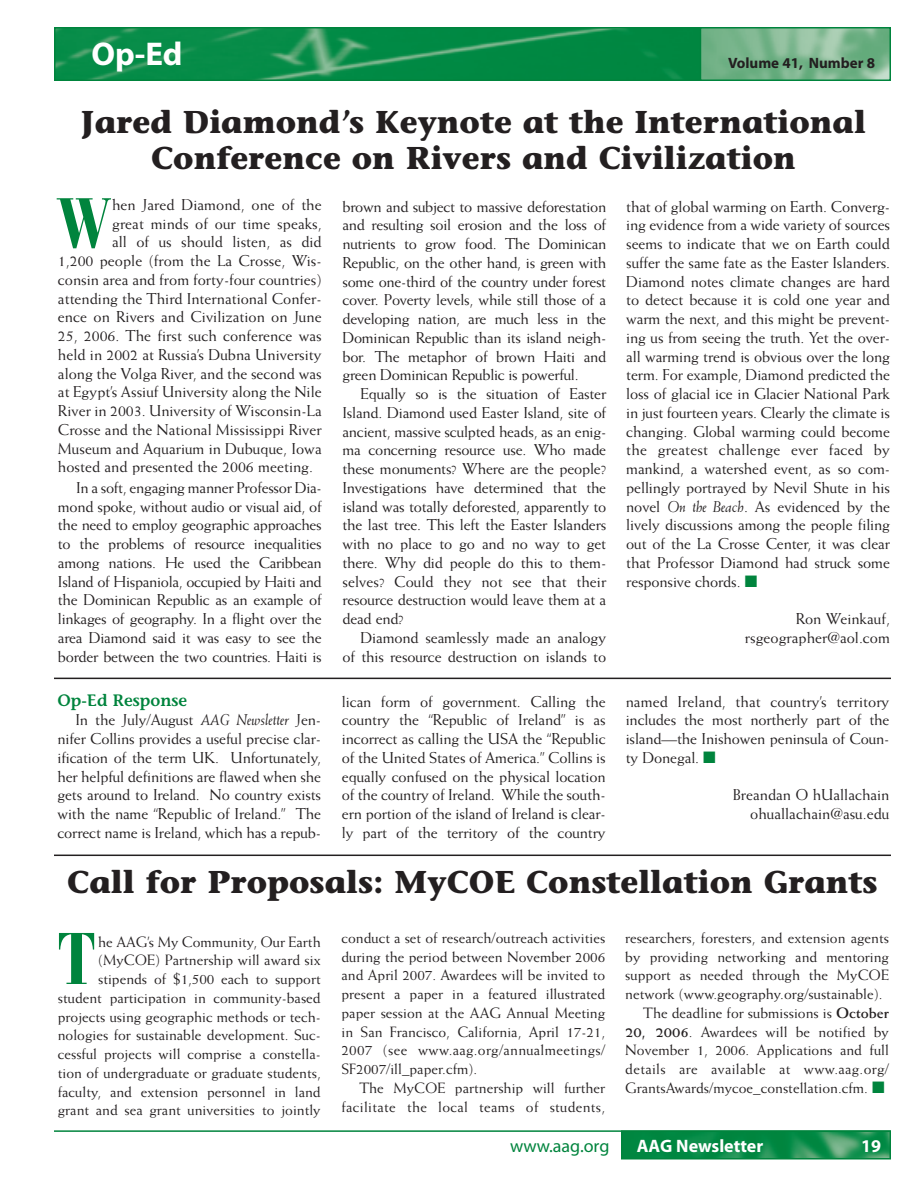
<style>
.page{position:relative;width:918px;height:1188px;background:#fff}
.page>*{position:absolute;margin:0;border:0;box-sizing:border-box;transform-origin:0 0}
.t1{font:700 condensed 72.45px "Bauer Bodoni";color:#00843d}
.t2{font:700 condensed 69.75px "Bauer Bodoni";color:#00843d}
.t3{font:700 33px "Myriad";color:#fff}
.t4{font:700 31.5px/36px "Stone Informal";color:#231f20;text-align:center}
.t5{font:700 18px "Myriad";color:#fff}
.t6{font:18px "Myriad";color:#00843d}
.t7{font:600 16.5px "Stone Informal";color:#00843d}
.t8{font:15.75px/18.8px "Weiss";color:#231f20;text-align:justify}
.t9{font:15px/18.8px "Weiss";color:#231f20;text-align:right}
.t10{font:15px/18.8px "Weiss";letter-spacing:.02em;color:#231f20;text-align:right}
.t11{font:700 15px "Myriad";color:#231f20}
.s1{font-style:italic}
.s2{color:#00843d}
.s3{font-weight:700}
</style>
<div class="page">
<img style="left:624px;top:1133px;width:264px;height:24px">
<div style="left:621px;top:1130px;width:270px;height:30px;border:2px solid #00843d"></div>
<hr style="left:54px;top:1130px;width:837px;height:2px;background:#00843d">
<img style="left:57px;top:30px;width:643px;height:48px">
<div style="left:54px;top:27px;width:837px;height:54px;border:2px solid #00843d"></div>
<img style="left:703px;top:30px;width:185px;height:48px">
<div style="left:700px;top:27px;width:191px;height:54px;border:2px solid #00843d"></div>
<hr style="left:54px;top:678px;width:837px;height:1px;background:#231f20">
<hr style="left:54px;top:855px;width:837px;height:1px;background:#231f20">
<h3 class="t3" style="left:91px;top:42px;width:93px">Op-Ed</h3>
<p class="t11" style="left:728px;top:57px;width:148px">Volume 41, Number 8</p>
<h3 class="t4" style="left:81px;top:107px;width:787px">Jared Diamond’s Keynote at the International<br>Conference on Rivers and Civilization</h3>
<h2 class="t2" style="left:58px;top:197px;width:53px">W</h2>
<p class="t8" style="left:112px;top:196px;width:211px">hen Jared Diamond, one of the</p>
<p class="t8" style="left:342px;top:198px;width:265px">brown and subject to massive deforestation and resulting soil erosion and the loss of nutrients to grow food. The Dominican Republic, on the other hand, is green with some one-third of the country under forest cover. Poverty levels, while still those of a developing nation, are much less in the Dominican Republic than its island neigh&shy;bor. The metaphor of brown Haiti and green Dominican Republic is powerful.</p>
<p class="t8" style="left:342px;top:385px;width:265px;text-indent:18px">Equally so is the situation of Easter Island. Diamond used Easter Island, site of ancient, massive sculpted heads, as an enig&shy;ma concerning resource use. Who made these monuments? Where are the people?<br>Investigations have determined that the island was totally deforested, apparently to the last tree. This left the Easter Islanders with no place to go and no way to get there. Why did people do this to them&shy;selves? Could they not see that their resource destruction would leave them at a dead end?</p>
<p class="t8" style="left:342px;top:629px;width:265px;text-align:right">Diamond seamlessly made an analogy<br>of this resource destruction on islands to</p>
<p class="t8" style="left:626px;top:198px;width:265px">that of global warming on Earth. Converg&shy;ing evidence from a wide variety of sources seems to indicate that we on Earth could suffer the same fate as the Easter Islanders.<br>Diamond notes climate changes are hard to detect because it is cold one year and warm the next, and this might be prevent&shy;ing us from seeing the truth. Yet the over&shy;all warming trend is obvious over the long term. For example, Diamond predicted the loss of glacial ice in Glacier National Park in just fourteen years. Clearly the climate is changing. Global warming could become the greatest challenge ever faced by mankind, a watershed event, as so com&shy;pellingly portrayed by Nevil Shute in his novel <span class="s1">On the Beach</span>. As evidenced by the lively discussions among the people filing out of the La Crosse Center, it was clear that Professor Diamond had struck some responsive chords. <span class="s2">■</span></p>
<p class="t8" style="left:745px;top:610px;width:147px;text-align:right">Ron Weinkauf, rsgeographer@aol.com</p>
<p class="t8" style="left:112px;top:215px;width:211px">great minds of our time speaks,</p>
<p class="t8" style="left:112px;top:234px;width:211px">all of us should listen, as did</p>
<p class="t8" style="left:58px;top:253px;width:265px">1,200 people (from the La Crosse, Wis-</p>
<p class="t8" style="left:58px;top:271px;width:265px">consin area and from forty-four countries)</p>
<p class="t8" style="left:58px;top:290px;width:265px">attending the Third International Confer-</p>
<p class="t8" style="left:58px;top:309px;width:265px">ence on Rivers and Civilization on June</p>
<p class="t8" style="left:58px;top:328px;width:265px">25, 2006. The first such conference was</p>
<p class="t8" style="left:58px;top:346px;width:265px">held in 2002 at Russia’s Dubna University</p>
<p class="t8" style="left:58px;top:365px;width:265px">along the Volga River, and the second was</p>
<p class="t8" style="left:58px;top:384px;width:265px">at Egypt’s Assiuf University along the Nile</p>
<p class="t8" style="left:58px;top:403px;width:265px">River in 2003. University of Wisconsin-La</p>
<p class="t8" style="left:58px;top:421px;width:265px">Crosse and the National Mississippi River</p>
<p class="t8" style="left:58px;top:440px;width:265px">Museum and Aquarium in Dubuque, Iowa</p>
<p class="t8" style="left:58px;top:459px;width:257px">hosted and presented the 2006 meeting.</p>
<p class="t8" style="left:58px;top:479px;width:265px;text-indent:18px">In a soft, engaging manner Professor Dia&shy;mond spoke, without audio or visual aid, of the need to employ geographic approaches to the problems of resource inequalities among nations. He used the Caribbean Island of Hispaniola, occupied by Haiti and the Dominican Republic as an example of linkages of geography. In a flight over the area Diamond said it was easy to see the border between the two countries. Haiti is</p>
<p class="t7" style="left:57px;top:694px;width:131px">Op-Ed Response</p>
<p class="t8" style="left:57px;top:712px;width:265px;text-indent:18px">In the July/August <span class="s1">AAG Newsletter</span> Jen&shy;nifer Collins provides a useful precise clar&shy;ification of the term UK. Unfortunately, her helpful definitions are flawed when she gets around to Ireland. No country exists with the name “Republic of Ireland.” The correct name is Ireland, which has a repub-</p>
<p class="t8" style="left:342px;top:693px;width:265px">lican form of government. Calling the country the “Republic of Ireland” is as incorrect as calling the USA the “Republic of the United States of America.” Collins is equally confused on the physical location of the country of Ireland. While the south&shy;ern portion of the island of Ireland is clear&shy;ly part of the territory of the country</p>
<p class="t8" style="left:626px;top:693px;width:265px">named Ireland, that country’s territory includes the most northerly part of the island—the Inishowen peninsula of Coun&shy;ty Donegal. <span class="s2">■</span></p>
<p class="t8" style="left:733px;top:787px;width:158px;text-align:right">Breandan O hUallachain ohuallachain@asu.edu</p>
<h3 class="t4" style="left:67px;top:868px;width:812px">Call for Proposals: MyCOE Constellation Grants</h3>
<h1 class="t1" style="left:58px;top:931px;width:39px">T</h1>
<p class="t9" style="left:58px;top:933px;width:264px">he AAG’s My Community, Our Earth (MyCOE) Partnership will award six stipends of $1,500 each to support student participation in community-based projects using geographic methods or tech&shy;nologies for sustainable development. Suc&shy;cessful projects will comprise a constella&shy;tion of undergraduate or graduate students, faculty, and extension personnel in land grant and sea grant universities to jointly</p>
<p class="t9" style="left:341px;top:929px;width:265px;text-align:justify">conduct a set of research/outreach activities during the period between November 2006 and April 2007. Awardees will be invited to present a paper in a featured illustrated paper session at the AAG Annual Meeting in San Francisco, California, April 17-21, 2007 (see www.aag.org/annualmeetings/ SF2007/ill_paper.cfm).</p>
<p class="t9" style="left:625px;top:929px;width:265px">researchers, foresters, and extension agents</p>
<p class="t9" style="left:625px;top:948px;width:265px">by providing networking and mentoring</p>
<p class="t9" style="left:625px;top:967px;width:265px">support as needed through the MyCOE</p>
<p class="t9" style="left:625px;top:986px;width:259px">network (www.geography.org/sustainable).</p>
<p class="t9" style="left:643px;top:1004px;width:247px">The deadline for submissions is <span class="s3">October</span></p>
<p class="t9" style="left:625px;top:1023px;width:265px"><span class="s3">20, 2006</span>. Awardees will be notified by</p>
<p class="t9" style="left:625px;top:1042px;width:265px">November 1, 2006. Applications and full</p>
<p class="t10" style="left:625px;top:1061px;width:265px">details are available at www.aag.org/</p>
<p class="t9" style="left:625px;top:1079px;width:261px">GrantsAwards/mycoe_constellation.cfm. <span class="s2">■</span></p>
<p class="t10" style="left:341px;top:1079px;width:265px">The MyCOE partnership will further facilitate the local teams of students,</p>
<p class="t6" style="left:510px;top:1140px;width:101px">www.aag.org</p>
<p class="t5" style="left:637px;top:1139px;width:128px">AAG Newsletter</p>
<p class="t5" style="left:861px;top:1139px;width:21px">19</p>
</div>
